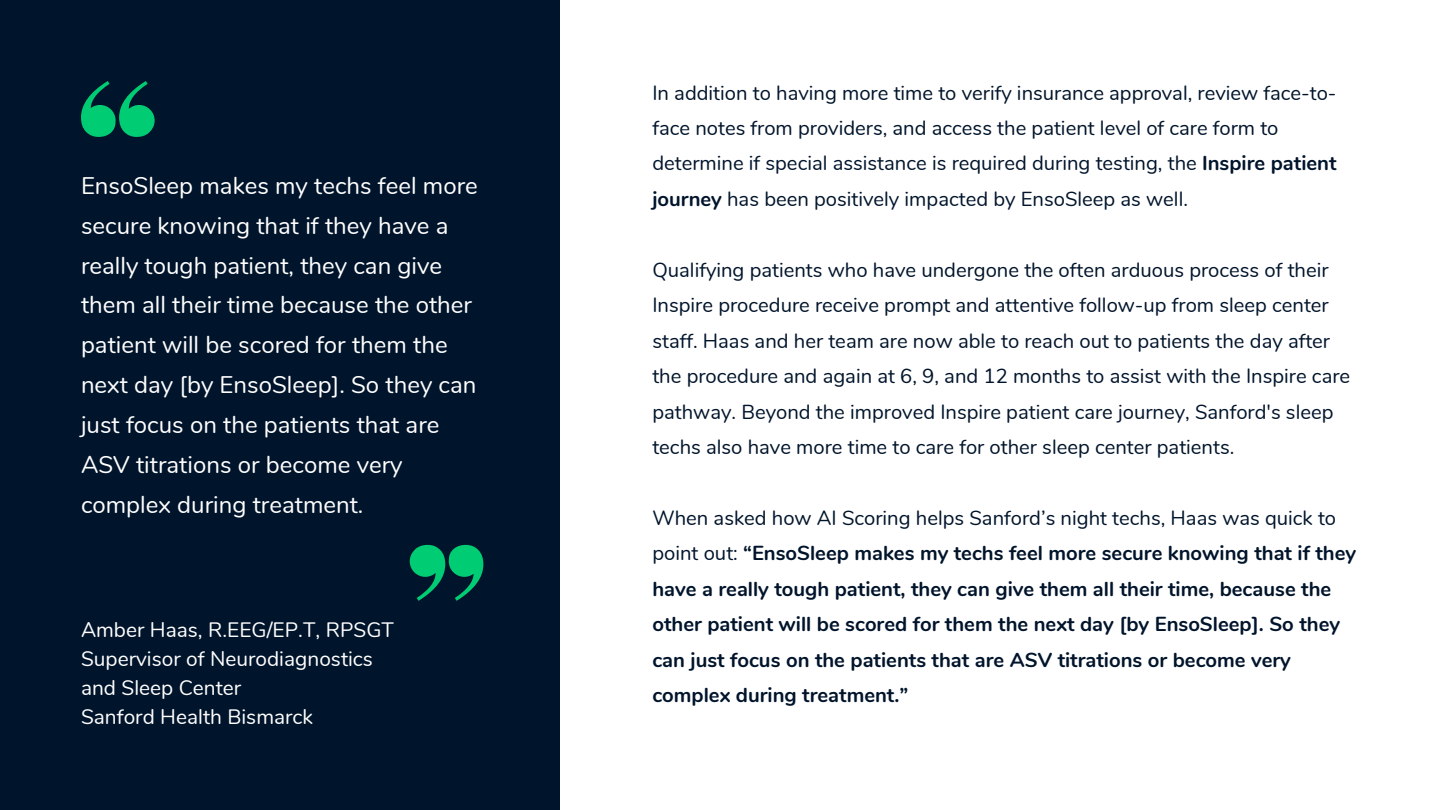
<style>
.page{position:relative;width:1440px;height:810px;background:#fff}
.page>*{position:absolute;margin:0;border:0;box-sizing:border-box;transform-origin:0 0}
.t1{font:24px/39.9px "Nunito";color:#fff}
.t2{font:20.85px/28.8px "Nunito";color:#fff}
.t3{font:20.25px/35.4px "Nunito";color:#00142b}
.t4{font:700 20.25px/35.4px "Nunito";color:#00142b}
.s1{font-weight:700}
.s2{font-weight:400}
</style>
<div class="page">
<div style="left:0;top:0;width:560px;height:810px;background:#00142b"></div>
<svg style="left:81px;top:81px;width:74px;height:56px"></svg>
<svg style="left:410px;top:545px;width:73px;height:56px"></svg>
<p class="t1" style="left:81px;top:166px;width:398px">EnsoSleep makes my techs feel more secure knowing that if they have a really tough patient, they can give them all their time because the other patient will be scored for them the next day [by EnsoSleep]. So they can just focus on the patients that are ASV titrations or become very complex during treatment.</p>
<p class="t2" style="left:81px;top:616px;width:315px">Amber Haas, R.EEG/EP.T, RPSGT</p>
<p class="t2" style="left:81px;top:645px;width:293px">Supervisor of Neurodiagnostics and Sleep Center</p>
<p class="t2" style="left:81px;top:702px;width:234px">Sanford Health Bismarck</p>
<p class="t3" style="left:652px;top:75px;width:686px">In addition to having more time to verify insurance approval, review face-to&shy;face notes from providers, and access the patient level of care form to determine if special assistance is required during testing, the <span class="s1">Inspire patient journey</span> has been positively impacted by EnsoSleep as well.</p>
<p class="t3" style="left:652px;top:252px;width:699px">Qualifying patients who have undergone the often arduous process of their Inspire procedure receive prompt and attentive follow-up from sleep center staff. Haas and her team are now able to reach out to patients the day after the procedure and again at 6, 9, and 12 months to assist with the Inspire care pathway. Beyond the improved Inspire patient care journey, Sanford's sleep techs also have more time to care for other sleep center patients.</p>
<p class="t4" style="left:652px;top:501px;width:705px"><span class="s2">When asked how AI Scoring helps Sanford’s night techs, Haas was quick to point out:</span> “EnsoSleep makes my techs feel more secure knowing that if they have a really tough patient, they can give them all their time, because the other patient will be scored for them the next day [by EnsoSleep]. So they can just focus on the patients that are ASV titrations or become very complex during treatment.”</p>
</div>
